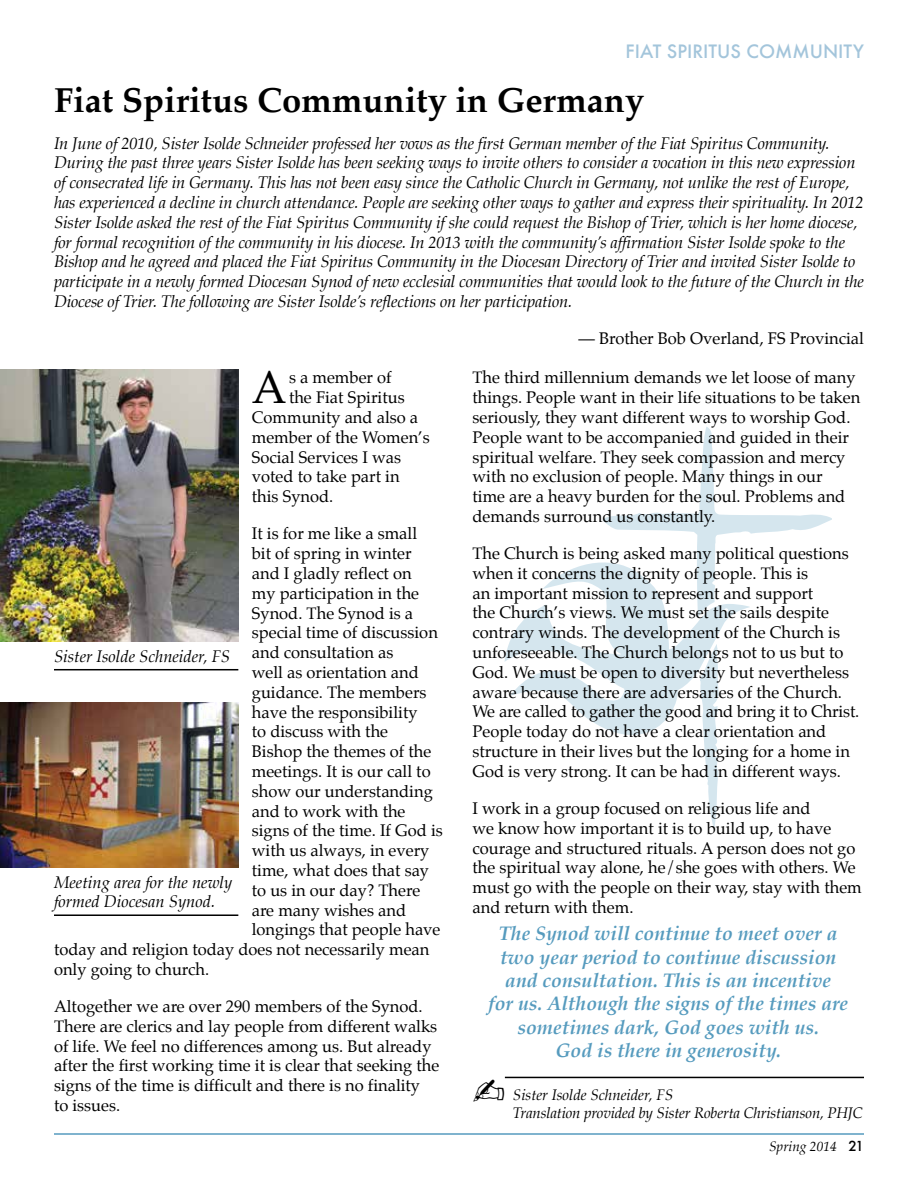
<style>
.page{position:relative;width:918px;height:1188px;background:#fff}
.page>*{position:absolute;margin:0;border:0;box-sizing:border-box;transform-origin:0 0}
.t1{font:44.85px "Palatino";color:#000}
.t2{font:700 34.5px "Palatino";color:#000}
.t3{font:italic 700 19.5px/23.4px "Palatino";color:#569bbe;text-align:center}
.t4{font:500 18px "Futura";color:#a3c5db}
.t5{font:16.5px/19.8px "Palatino";color:#000}
.t6{font:italic 16.5px/19.8px "Palatino";letter-spacing:-.01em;color:#000}
.t7{font:italic 15px/18px "Palatino";letter-spacing:-.01em;color:#000}
.t8{font:italic 13.5px "Palatino";color:#000}
.s1{font-family:"Futura";font-weight:500;font-style:normal}
</style>
<div class="page">
<hr style="left:54px;top:1133px;width:810px;height:2px;background:#569bbe">
<svg style="left:602px;top:427px;width:230px;height:126px"></svg>
<svg style="left:504px;top:553px;width:246px;height:277px"></svg>
<img style="left:0;top:370px;width:238px;height:272px">
<img style="left:0;top:703px;width:238px;height:164px">
<hr style="left:54px;top:669px;width:184px;height:1px;background:#000">
<hr style="left:54px;top:914px;width:184px;height:2px;background:#000">
<hr style="left:505px;top:1077px;width:359px;height:1px;background:#000">
<p class="t4" style="left:626px;top:39px;width:240px">FIAT SPIRITUS COMMUNITY</p>
<h2 class="t2" style="left:54px;top:70px;width:592px">Fiat Spiritus Community in Germany</h2>
<p class="t6" style="left:54px;top:133px;width:812px">In June of 2010, Sister Isolde Schneider professed her vows as the first German member of the Fiat Spiritus Community.<br>During the past three years Sister Isolde has been seeking ways to invite others to consider a vocation in this new expression of consecrated life in Germany. This has not been easy since the Catholic Church in Germany, not unlike the rest of Europe, has experienced a decline in church attendance. People are seeking other ways to gather and express their spirituality. In 2012<br>Sister Isolde asked the rest of the Fiat Spiritus Community if she could request the Bishop of Trier, which is her home diocese, for formal recognition of the community in his diocese. In 2013 with the community’s affirmation Sister Isolde spoke to the Bishop and he agreed and placed the Fiat Spiritus Community in the Diocesan Directory of Trier and invited Sister Isolde to participate in a newly formed Diocesan Synod of new ecclesial communities that would look to the future of the Church in the Diocese of Trier. The following are Sister Isolde’s reflections on her participation.</p>
<p class="t5" style="left:578px;top:329px;width:287px">— Brother Bob Overland, FS Provincial</p>
<h1 class="t1" style="left:252px;top:351px;width:36px">A</h1>
<p class="t5" style="left:289px;top:368px;width:104px">s a member of</p>
<p class="t5" style="left:289px;top:388px;width:117px">the Fiat Spiritus</p>
<p class="t5" style="left:252px;top:407px;width:168px">Community and also a</p>
<p class="t5" style="left:252px;top:427px;width:180px">member of the Women’s</p>
<p class="t5" style="left:252px;top:447px;width:151px">Social Services I was</p>
<p class="t5" style="left:252px;top:467px;width:149px">voted to take part in</p>
<p class="t5" style="left:252px;top:487px;width:83px">this Synod.</p>
<p class="t5" style="left:252px;top:524px;width:167px">It is for me like a small</p>
<p class="t5" style="left:252px;top:544px;width:161px">bit of spring in winter</p>
<p class="t5" style="left:252px;top:563px;width:161px">and I gladly reflect on</p>
<p class="t5" style="left:252px;top:583px;width:169px">my participation in the</p>
<p class="t5" style="left:252px;top:603px;width:163px">Synod. The Synod is a</p>
<p class="t5" style="left:252px;top:623px;width:188px">special time of discussion</p>
<p class="t5" style="left:252px;top:643px;width:143px">and consultation as</p>
<p class="t5" style="left:252px;top:662px;width:169px">well as orientation and</p>
<p class="t5" style="left:252px;top:682px;width:176px">guidance. The members</p>
<p class="t5" style="left:252px;top:702px;width:167px">have the responsibility</p>
<p class="t5" style="left:252px;top:722px;width:138px">to discuss with the</p>
<p class="t5" style="left:252px;top:742px;width:181px">Bishop the themes of the</p>
<p class="t5" style="left:252px;top:761px;width:180px">meetings. It is our call to</p>
<p class="t5" style="left:252px;top:781px;width:183px">show our understanding</p>
<p class="t5" style="left:252px;top:801px;width:155px">and to work with the</p>
<p class="t5" style="left:252px;top:821px;width:193px">signs of the time. If God is</p>
<p class="t5" style="left:252px;top:841px;width:179px">with us always, in every</p>
<p class="t5" style="left:252px;top:860px;width:179px">time, what does that say</p>
<p class="t5" style="left:252px;top:880px;width:170px">to us in our day? There</p>
<p class="t5" style="left:252px;top:900px;width:156px">are many wishes and</p>
<p class="t5" style="left:252px;top:920px;width:190px">longings that people have</p>
<p class="t5" style="left:54px;top:940px;width:377px">today and religion today does not necessarily mean</p>
<p class="t5" style="left:54px;top:959px;width:157px">only going to church.</p>
<p class="t5" style="left:54px;top:996px;width:387px">Altogether we are over 290 members of the Synod.<br>There are clerics and lay people from different walks of life. We feel no differences among us. But already after the first working time it is clear that seeking the signs of the time is difficult and there is no finality<br>to issues.</p>
<p class="t6" style="left:54px;top:646px;width:178px">Sister Isolde Schneider, FS</p>
<p class="t6" style="left:54px;top:872px;width:180px">Meeting area for the newly formed Diocesan Synod.</p>
<p class="t5" style="left:473px;top:368px;width:389px">The third millennium demands we let loose of many things. People want in their life situations to be taken seriously, they want different ways to worship God.<br>People want to be accompanied and guided in their spiritual welfare. They seek compassion and mercy with no exclusion of people. Many things in our<br>time are a heavy burden for the soul. Problems and demands surround us constantly.</p>
<p class="t5" style="left:473px;top:544px;width:388px">The Church is being asked many political questions when it concerns the dignity of people. This is<br>an important mission to represent and support<br>the Church’s views. We must set the sails despite contrary winds. The development of the Church is unforeseeable. The Church belongs not to us but to God. We must be open to diversity but nevertheless aware because there are adversaries of the Church.<br>We are called to gather the good and bring it to Christ.<br>People today do not have a clear orientation and structure in their lives but the longing for a home in God is very strong. It can be had in different ways.</p>
<p class="t5" style="left:473px;top:798px;width:391px">I work in a group focused on religious life and<br>we know how important it is to build up, to have courage and structured rituals. A person does not go the spiritual way alone, he/she goes with others. We must go with the people on their way, stay with them and return with them.</p>
<p class="t3" style="left:488px;top:922px;width:361px">The Synod will continue to meet over a two year period to continue discussion and consultation. This is an incentive<br>for us. Although the signs of the times are sometimes dark, God goes with us.<br>God is there in generosity.</p>
<p class="t7" style="left:513px;top:1086px;width:351px">Sister Isolde Schneider, FS<br>Translation provided by Sister Roberta Christianson, PHJC</p>
<p class="t8" style="left:769px;top:1136px;width:96px">Spring 2014 <span class="s1">21</span></p>
</div>
